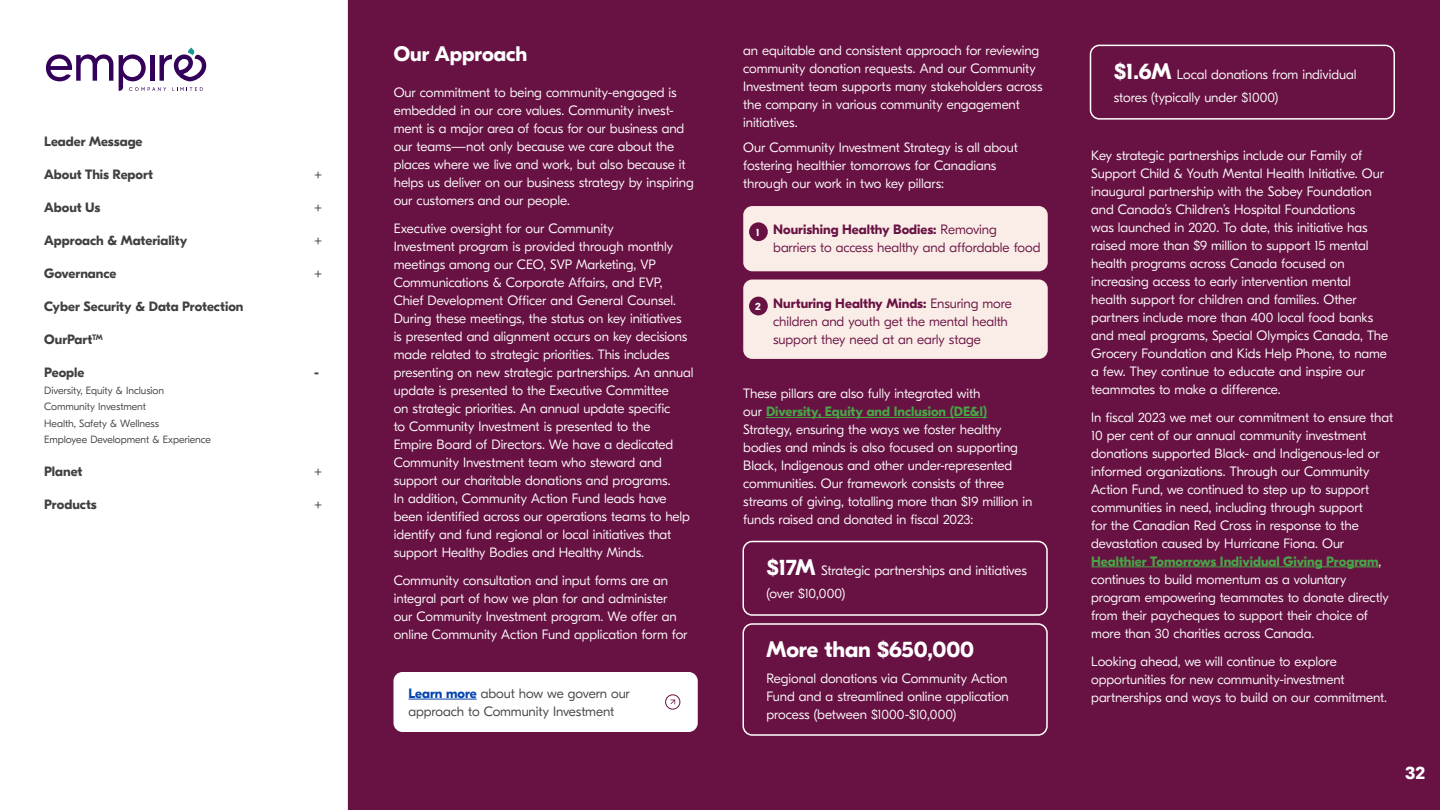
<style>
.page{position:relative;width:1440px;height:810px;background:#fff}
.page>*{position:absolute;margin:0;border:0;box-sizing:border-box;transform-origin:0 0}
.t1{font:700 22.5px "GT Eesti Pro Display";letter-spacing:-.005em;color:#fff}
.t2{font:700 21px "GT Eesti Pro Display";color:#fff}
.t3{font:700 18px "GT Eesti Pro Display";color:#fff}
.t4{font:300 13.5px/18px "GT Eesti Pro Display";letter-spacing:-.01em;color:#fff}
.t5{font:300 13.5px/18px "GT Eesti Pro Display";letter-spacing:-.01em;color:#681243}
.t6{font:700 13.5px "GT Eesti Pro Display";color:#404040}
.t7{font:300 13.5px/18px "GT Eesti Pro Display";letter-spacing:-.01em;color:#404040}
.t8{font:300 10.5px/16.5px "GT Eesti Pro Display";letter-spacing:-.005em;color:#404040}
.t9{font:700 10.5px "GT Eesti Pro Display";color:#fff}
.s1{font-weight:700;color:#0645ad}
.s2{font-weight:700}
.s3{font-weight:700;color:#47a647}
.s4{font-weight:700;font-size:22.5px}
</style>
<div class="page">
<div style="left:349px;top:0;width:1091px;height:810px;background:#681243"></div>
<hr style="left:766px;top:417px;width:221px;height:1px;background:#47a647">
<div style="left:742px;top:541px;width:306px;height:75px;border:2px solid #fff;border-radius:9px"></div>
<div style="left:742px;top:623px;width:306px;height:113px;border:2px solid #fff;border-radius:9px"></div>
<div style="left:1090px;top:45px;width:305px;height:75px;border:2px solid #fff;border-radius:9px"></div>
<hr style="left:348px;top:0;width:1px;height:810px;background:#681243">
<div style="left:743px;top:206px;width:305px;height:65px;background:#faece6;border-radius:9px"></div>
<div style="left:743px;top:280px;width:305px;height:79px;background:#faece6;border-radius:9px"></div>
<div style="left:749px;top:222px;width:19px;height:19px;background:#681243;border-radius:50%"></div>
<div style="left:749px;top:297px;width:19px;height:18px;background:#681243;border-radius:50%"></div>
<hr style="left:1091px;top:567px;width:288px;height:1px;background:#47a647">
<div style="left:393px;top:672px;width:305px;height:60px;background:#fff;border-radius:9px"></div>
<hr style="left:408px;top:699px;width:69px;height:1px;background:#0645ad">
<svg style="left:670px;top:700px;width:5px;height:4px"></svg>
<div style="left:665px;top:694px;width:15px;height:15px;border:1px solid #681243;border-radius:50%"></div>
<svg style="left:46px;top:54px;width:67px;height:27px"></svg>
<svg style="left:119px;top:48px;width:88px;height:43px"></svg>
<p class="t6" style="left:44px;top:134px;width:100px">Leader Message</p>
<p class="t6" style="left:44px;top:167px;width:110px">About This Report</p>
<p class="t6" style="left:314px;top:167px;width:10px">+</p>
<p class="t6" style="left:44px;top:200px;width:58px">About Us</p>
<p class="t6" style="left:314px;top:200px;width:10px">+</p>
<p class="t6" style="left:44px;top:233px;width:145px">Approach &amp; Materiality</p>
<p class="t6" style="left:314px;top:233px;width:10px">+</p>
<p class="t6" style="left:44px;top:266px;width:74px">Governance</p>
<p class="t6" style="left:314px;top:266px;width:10px">+</p>
<p class="t6" style="left:44px;top:299px;width:201px">Cyber Security &amp; Data Protection</p>
<p class="t6" style="left:44px;top:332px;width:60px">OurPart<sup>TM</sup></p>
<p class="t6" style="left:44px;top:365px;width:42px">People</p>
<p class="t6" style="left:314px;top:365px;width:6px">-</p>
<p class="t8" style="left:44px;top:382px;width:168px">Diversity, Equity &amp; Inclusion<br>Community Investment<br>Health, Safety &amp; Wellness<br>Employee Development &amp; Experience</p>
<p class="t6" style="left:44px;top:464px;width:40px">Planet</p>
<p class="t6" style="left:314px;top:464px;width:10px">+</p>
<p class="t6" style="left:44px;top:497px;width:54px">Products</p>
<p class="t6" style="left:314px;top:497px;width:10px">+</p>
<h2 class="t2" style="left:394px;top:42px;width:135px">Our Approach</h2>
<p class="t4" style="left:394px;top:83px;width:302px">Our commitment to being community-engaged is embedded in our core values. Community invest&shy;ment is a major area of focus for our business and our teams—not only because we care about the places where we live and work, but also because it helps us deliver on our business strategy by inspiring our customers and our people.</p>
<p class="t4" style="left:394px;top:220px;width:301px">Executive oversight for our Community<br>Investment program is provided through monthly meetings among our CEO, SVP Marketing, VP Communications &amp; Corporate Affairs, and EVP, Chief Development Officer and General Counsel.<br>During these meetings, the status on key initiatives<br>is presented and alignment occurs on key decisions made related to strategic priorities. This includes presenting on new strategic partnerships. An annual update is presented to the Executive Committee<br>on strategic priorities. An annual update specific<br>to Community Investment is presented to the<br>Empire Board of Directors. We have a dedicated Community Investment team who steward and support our charitable donations and programs.<br>In addition, Community Action Fund leads have been identified across our operations teams to help identify and fund regional or local initiatives that support Healthy Bodies and Healthy Minds.</p>
<p class="t4" style="left:394px;top:572px;width:295px">Community consultation and input forms are an integral part of how we plan for and administer our Community Investment program. We offer an online Community Action Fund application form for</p>
<p class="t7" style="left:408px;top:685px;width:223px"><span class="s1">Learn more</span> about how we govern our approach to Community Investment</p>
<p class="t4" style="left:743px;top:42px;width:301px">an equitable and consistent approach for reviewing community donation requests. And our Community Investment team supports many stakeholders across the company in various community engagement initiatives.</p>
<p class="t4" style="left:743px;top:139px;width:276px">Our Community Investment Strategy is all about fostering healthier tomorrows for Canadians through our work in two key pillars:</p>
<p class="t9" style="left:756px;top:226px;width:5px">1</p>
<p class="t5" style="left:773px;top:221px;width:269px"><span class="s2">Nourishing Healthy Bodies:</span> Removing barriers to access healthy and affordable food</p>
<p class="t9" style="left:755px;top:301px;width:7px">2</p>
<p class="t5" style="left:773px;top:294px;width:240px"><span class="s2">Nurturing Healthy Minds:</span> Ensuring more children and youth get the mental health support they need at an early stage</p>
<p class="t4" style="left:743px;top:385px;width:291px">These pillars are also fully integrated with<br>our <span class="s3">Diversity, Equity and Inclusion (DE&amp;I)<br></span>Strategy, ensuring the ways we foster healthy bodies and minds is also focused on supporting Black, Indigenous and other under-represented communities. Our framework consists of three streams of giving, totalling more than $19 million in funds raised and donated in fiscal 2023:</p>
<p class="t4" style="left:766px;top:560px;width:262px;line-height:22.5px"><span class="s4">$17M</span> Strategic partnerships and initiatives (over $10,000)</p>
<h1 class="t1" style="left:766px;top:637px;width:209px">More than $650,000</h1>
<p class="t4" style="left:766px;top:669px;width:244px;text-align:justify">Regional donations via Community Action Fund and a streamlined online application process (between $1000-$10,000)</p>
<p class="t4" style="left:1114px;top:64px;width:244px;line-height:22.5px"><span class="s4">$1.6M</span> Local donations from individual stores (typically under $1000)</p>
<p class="t4" style="left:1091px;top:146px;width:299px">Key strategic partnerships include our Family of Support Child &amp; Youth Mental Health Initiative. Our inaugural partnership with the Sobey Foundation and Canada’s Children’s Hospital Foundations<br>was launched in 2020. To date, this initiative has raised more than $9 million to support 15 mental health programs across Canada focused on increasing access to early intervention mental health support for children and families. Other partners include more than 400 local food banks and meal programs, Special Olympics Canada, The Grocery Foundation and Kids Help Phone, to name a few. They continue to educate and inspire our teammates to make a difference.</p>
<p class="t4" style="left:1091px;top:408px;width:303px">In fiscal 2023 we met our commitment to ensure that 10 per cent of our annual community investment donations supported Black- and Indigenous-led or informed organizations. Through our Community Action Fund, we continued to step up to support communities in need, including through support<br>for the Canadian Red Cross in response to the devastation caused by Hurricane Fiona. Our <span class="s3">Healthier Tomorrows Individual Giving Program</span>, continues to build momentum as a voluntary program empowering teammates to donate directly from their paycheques to support their choice of more than 30 charities across Canada.</p>
<p class="t4" style="left:1091px;top:653px;width:297px">Looking ahead, we will continue to explore opportunities for new community-investment partnerships and ways to build on our commitment.</p>
<h3 class="t3" style="left:1406px;top:763px;width:21px">32</h3>
</div>
